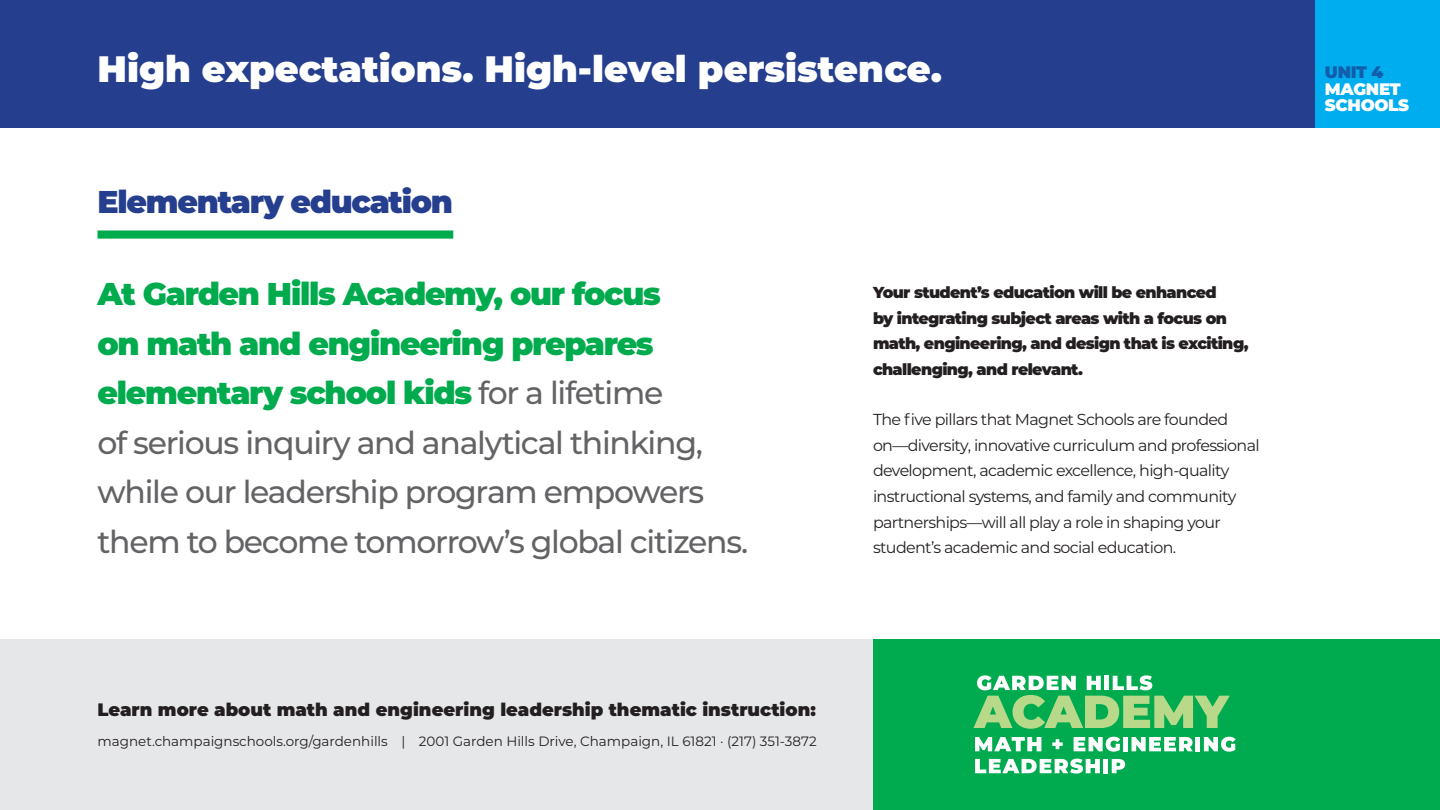
<style>
.page{position:relative;width:1440px;height:810px;background:#fff}
.page>*{position:absolute;margin:0;border:0;box-sizing:border-box;transform-origin:0 0}
.t1{font:900 36.75px "Montserrat";color:#fff}
.t2{font:500 31.5px/49.5px "Montserrat";letter-spacing:-.04em;color:#636366}
.t3{font:900 31.5px "Montserrat";letter-spacing:-.04em;color:#253f8e}
.t4{font:900 18px "Montserrat";color:#231f20}
.t5{font:900 16.65px/16.6px "Montserrat";letter-spacing:-.02em;color:#fff}
.t6{font:900 16.65px "Montserrat";color:#135eac}
.t7{font:15.9px/25.7px "Montserrat";letter-spacing:-.04em;color:#231f20}
.t8{font:900 15.9px/25.7px "Montserrat";letter-spacing:-.04em;color:#231f20}
.t9{font:13.5px "Montserrat";color:#231f20}
.s1{font-weight:900;color:#00ab4d}
</style>
<div class="page">
<div style="left:0;top:0;width:1440px;height:128px;background:#253f8e"></div>
<div style="left:0;top:639px;width:1440px;height:171px;background:#e6e7e9"></div>
<div style="left:98px;top:230px;width:355px;height:9px;background:#00ab4d"></div>
<div style="left:1315px;top:0;width:125px;height:128px;background:#00aeef"></div>
<div style="left:873px;top:639px;width:567px;height:171px;background:#00ab4f"></div>
<svg style="left:974px;top:675px;width:256px;height:54px"></svg>
<svg style="left:975px;top:737px;width:66px;height:14px"></svg>
<svg style="left:1052px;top:739px;width:11px;height:10px"></svg>
<svg style="left:1074px;top:737px;width:46px;height:15px"></svg>
<div style="left:1123px;top:737px;width:5px;height:14px;background:#fff"></div>
<svg style="left:1132px;top:737px;width:61px;height:14px"></svg>
<hr style="left:1196px;top:737px;width:4px;height:14px;background:#fff">
<svg style="left:1204px;top:737px;width:32px;height:15px"></svg>
<svg style="left:975px;top:759px;width:125px;height:15px"></svg>
<div style="left:1103px;top:759px;width:5px;height:14px;background:#fff"></div>
<svg style="left:1112px;top:759px;width:13px;height:14px"></svg>
<h1 class="t1" style="left:98px;top:41px;width:846px">High expectations. High-level persistence.</h1>
<h2 class="t3" style="left:98px;top:179px;width:357px">Elementary education</h2>
<h2 class="t2" style="left:98px;top:268px;width:652px"><span class="s1">At Garden Hills Academy, our focus<br>on math and engineering prepares elementary school kids</span> for a lifetime<br>of serious inquiry and analytical thinking, while our leadership program empowers them to become tomorrow’s global citizens.</h2>
<p class="t8" style="left:873px;top:279px;width:377px">Your student’s education will be enhanced<br>by integrating subject areas with a focus on math, engineering, and design that is exciting, challenging, and relevant.</p>
<p class="t7" style="left:873px;top:406px;width:388px">The five pillars that Magnet Schools are founded on—diversity, innovative curriculum and professional development, academic excellence, high-quality instructional systems, and family and community partnerships—will all play a role in shaping your student’s academic and social education.</p>
<p class="t4" style="left:98px;top:696px;width:720px">Learn more about math and engineering leadership thematic instruction:</p>
<p class="t9" style="left:98px;top:732px;width:721px">magnet.champaignschools.org/gardenhills | 2001 Garden Hills Drive, Champaign, IL 61821 · (217) 351-3872</p>
<p class="t6" style="left:1325px;top:60px;width:60px">UNIT 4</p>
<p class="t5" style="left:1325px;top:79px;width:86px">MAGNET<br>SCHOOLS</p>
</div>
